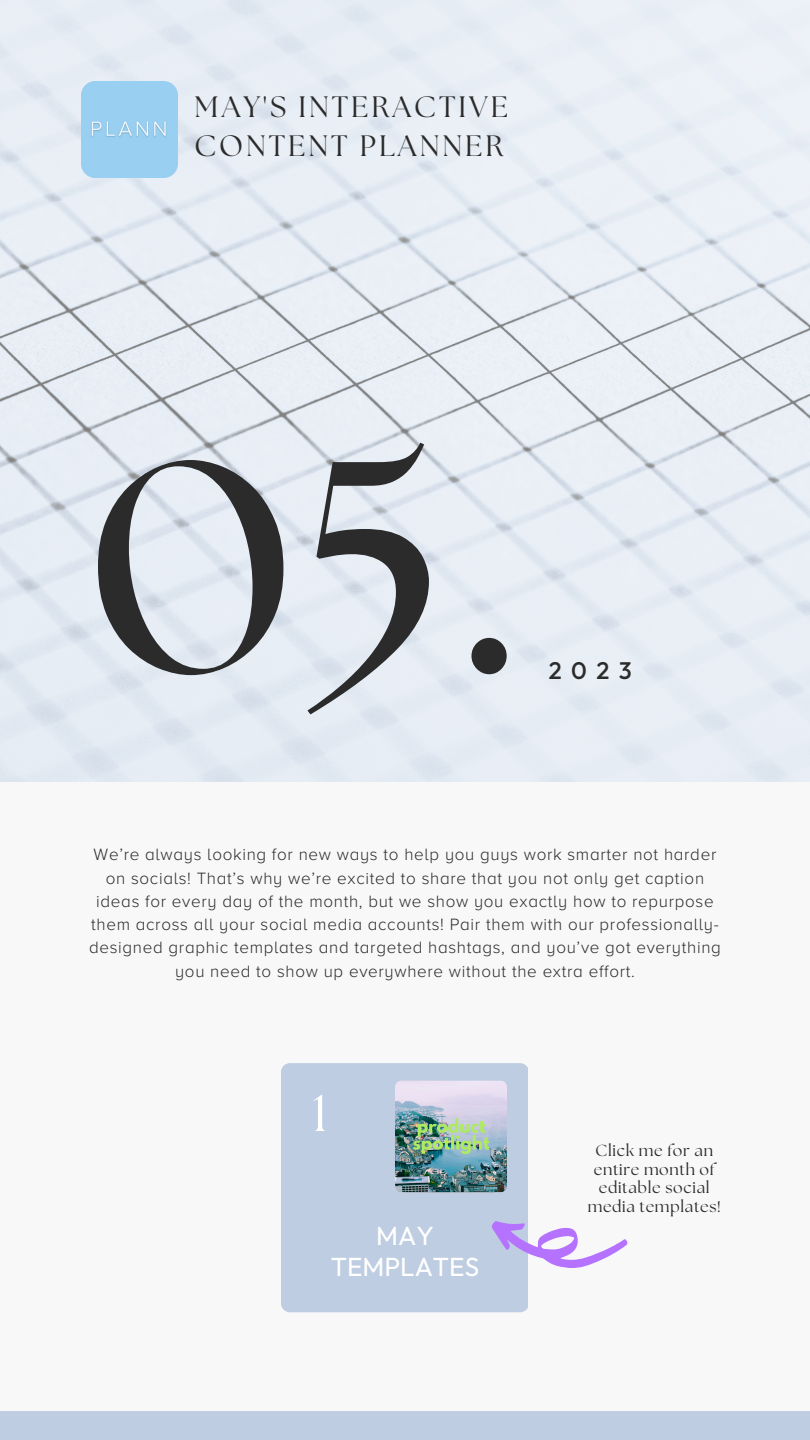
<style>
.page{position:relative;width:810px;height:1440px;background:#f8f8f8}
.page>*{position:absolute;margin:0;border:0;box-sizing:border-box;transform-origin:0 0}
.t1{font:700 300px "The Seasons";color:#2b2b2b}
.t2{font:51.7px "The Seasons";color:#fff}
.t3{font:29.4px/38.2px "The Seasons";letter-spacing:.1em;color:#2b2b2b}
.t4{font:26.2px/30.7px "Outfit";color:#fff;text-align:center}
.t5{font:500 24px "Outfit";color:#2b2b2b}
.t6{font:300 17px/23.2px "Proxima Nova A";letter-spacing:.04em;color:#2b2b2b;text-align:center}
.t7{font:16px/18.8px "The Seasons";letter-spacing:.04em;color:#2b2b2b;text-align:center}
</style>
<div class="page">
<img style="left:0;top:0;width:810px;height:781px">
<div style="left:0;top:1411px;width:810px;height:29px;background:#becde1"></div>
<img style="left:81px;top:81px;width:97px;height:97px">
<div style="left:281px;top:1063px;width:247px;height:249px;background:#becde1"></div>
<svg style="left:489px;top:1221px;width:139px;height:52px"></svg>
<img style="left:395px;top:1188px;width:112px;height:17px">
<img style="left:395px;top:1080px;width:112px;height:112px;border-radius:7px">
<h3 class="t3" style="left:195px;top:90px;width:315px">MAY'S INTERACTIVE<br>CONTENT PLANNER</h3>
<h1 class="t1" style="left:88px;top:432px;width:437px">05.</h1>
<h3 class="t5" style="left:549px;top:655px;width:85px">2023</h3>
<p class="t6" style="left:89px;top:844px;width:633px">We’re always looking for new ways to help you guys work smarter not harder on socials! That’s why we’re excited to share that you not only get caption ideas for every day of the month, but we show you exactly how to repurpose them across all your social media accounts! Pair them with our professionally&shy;designed graphic templates and targeted hashtags, and you’ve got everything you need to show up everywhere without the extra effort.</p>
<h2 class="t2" style="left:312px;top:1090px;width:17px">1</h2>
<h3 class="t4" style="left:331px;top:1220px;width:150px">MAY<br>TEMPLATES</h3>
<p class="t7" style="left:588px;top:1142px;width:135px">Click me for an entire month of editable social media templates!</p>
</div>
